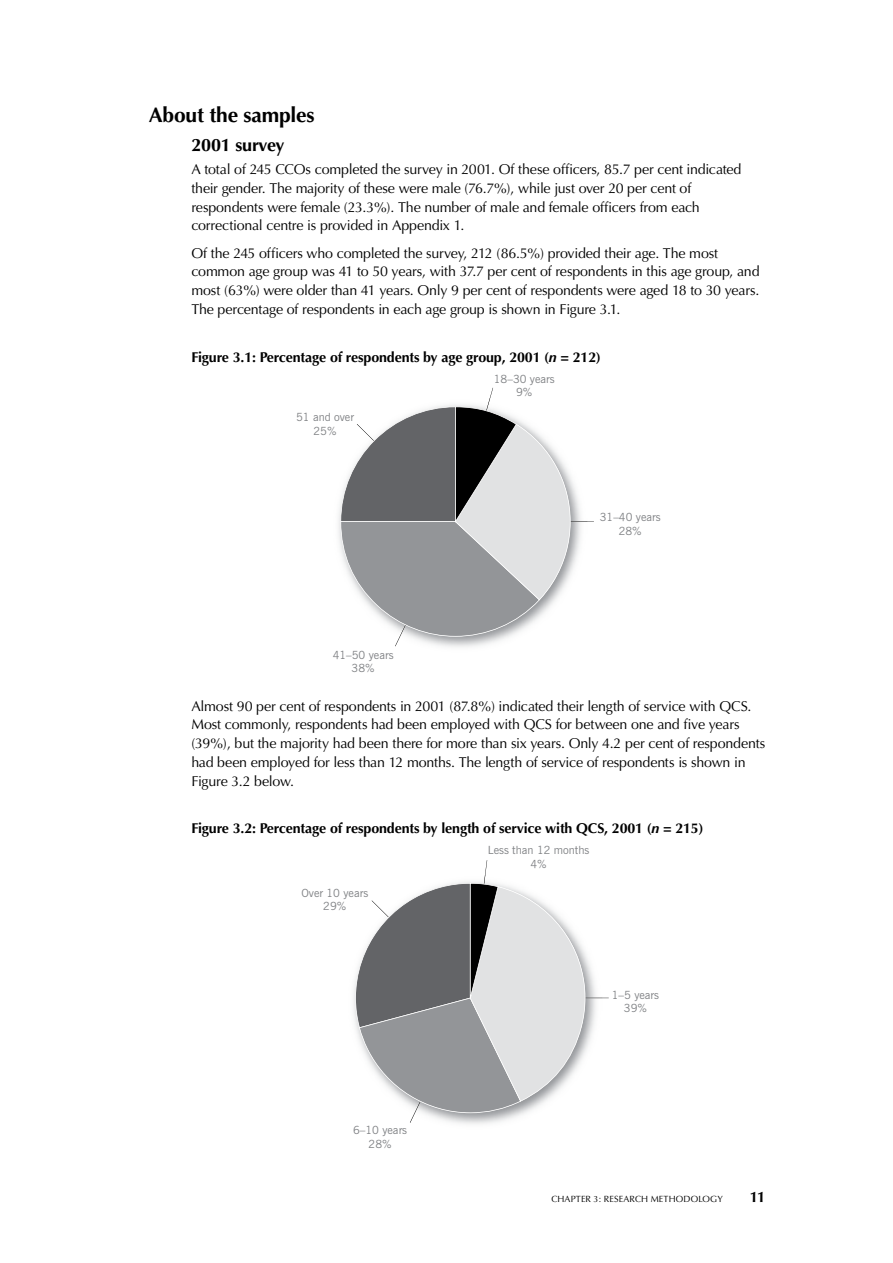
<style>
.page{position:relative;width:893px;height:1263px;background:#fff}
.page>*{position:absolute;margin:0;border:0;box-sizing:border-box;transform-origin:0 0}
.t1{font:700 21px "Optima";letter-spacing:-.01em;color:#000}
.t2{font:700 18px "Optima";letter-spacing:-.01em;color:#000}
.t3{font:700 15px "Optima";color:#000}
.t4{font:14.25px/18.8px "Optima";letter-spacing:-.015em;color:#000}
.t5{font:700 14.25px "Optima";letter-spacing:-.01em;color:#000}
.t6{font:11.25px/13.5px "News Gothic BT";color:#808285;text-align:center}
.t7{font:9px "Optima";color:#000}
.s1{font-style:italic}
</style>
<div class="page">
<hr style="left:455px;top:521px;width:139px;height:1px;background:#000">
<svg style="left:340px;top:388px;width:246px;height:259px"></svg>
<hr style="left:470px;top:998px;width:139px;height:1px;background:#000">
<svg style="left:353px;top:860px;width:244px;height:264px"></svg>
<h1 class="t1" style="left:149px;top:102px;width:167px">About the samples</h1>
<p class="t2" style="left:191px;top:135px;width:95px">2001 survey</p>
<p class="t4" style="left:191px;top:160px;width:552px">A total of 245 CCOs completed the survey in 2001. Of these officers, 85.7 per cent indicated their gender. The majority of these were male (76.7%), while just over 20 per cent of respondents were female (23.3%). The number of male and female officers from each correctional centre is provided in Appendix 1.</p>
<p class="t4" style="left:191px;top:244px;width:570px">Of the 245 officers who completed the survey, 212 (86.5%) provided their age. The most common age group was 41 to 50 years, with 37.7 per cent of respondents in this age group, and most (63%) were older than 41 years. Only 9 per cent of respondents were aged 18 to 30 years.<br>The percentage of respondents in each age group is shown in Figure 3.1.</p>
<p class="t5" style="left:191px;top:349px;width:411px">Figure 3.1: Percentage of respondents by age group, 2001 (<span class="s1">n</span> = 212)</p>
<p class="t6" style="left:296px;top:410px;width:59px">51 and over<br>25%</p>
<p class="t6" style="left:494px;top:372px;width:62px">18–30 years<br>9%</p>
<p class="t6" style="left:600px;top:511px;width:62px">31–40 years<br>28%</p>
<p class="t6" style="left:333px;top:648px;width:62px">41–50 years<br>38%</p>
<p class="t4" style="left:191px;top:697px;width:575px">Almost 90 per cent of respondents in 2001 (87.8%) indicated their length of service with QCS.<br>Most commonly, respondents had been employed with QCS for between one and five years (39%), but the majority had been there for more than six years. Only 4.2 per cent of respondents had been employed for less than 12 months. The length of service of respondents is shown in Figure 3.2 below.</p>
<p class="t5" style="left:191px;top:820px;width:514px">Figure 3.2: Percentage of respondents by length of service with QCS, 2001 (<span class="s1">n</span> = 215)</p>
<p class="t6" style="left:301px;top:886px;width:68px">Over 10 years<br>29%</p>
<p class="t6" style="left:353px;top:1123px;width:56px">6–10 years<br>28%</p>
<p class="t6" style="left:488px;top:844px;width:103px">Less than 12 months<br>4%</p>
<p class="t6" style="left:612px;top:988px;width:49px">1–5 years<br>39%</p>
<p class="t7" style="left:551px;top:1193px;width:13px">Chapter</p>
<p class="t7" style="left:594px;top:1193px;width:23px">3: Research</p>
<p class="t7" style="left:651px;top:1193px;width:8px">methodolog</p>
<p class="t7" style="left:717px;top:1193px;width:7px">y</p>
<p class="t3" style="left:750px;top:1188px;width:17px">11</p>
</div>
